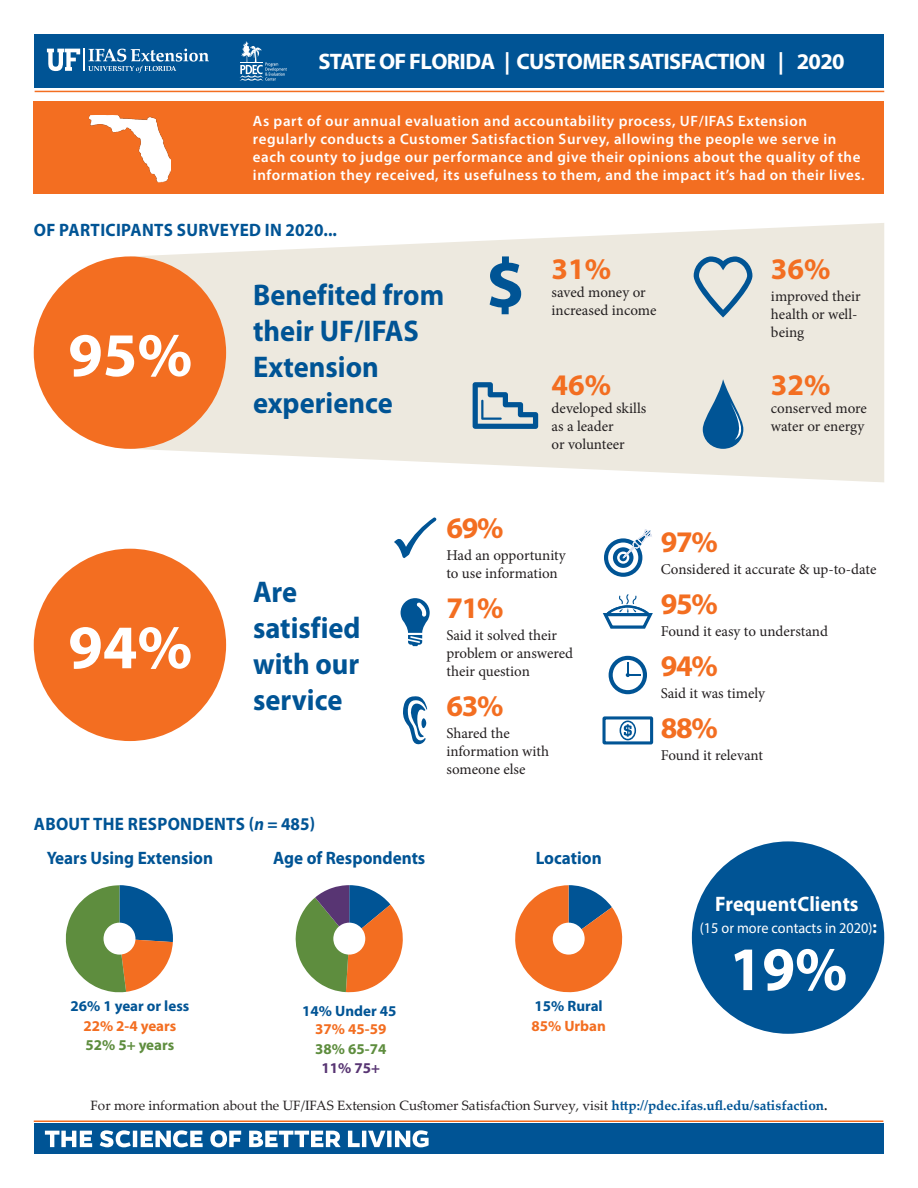
<style>
.page{position:relative;width:918px;height:1188px;background:#fff}
.page>*{position:absolute;margin:0;border:0;box-sizing:border-box;transform-origin:0 0}
.location_head{font:150px "Chartwell Pies";color:#005495}
.location_head-2{font:700 62.4px "Myriad Pro";color:#fff}
.location_head-3{font:700 62.4px "Myriad Pro";color:#fff;scale:.95 1}
.location_head-4{font:700 30px/36px "Myriad Pro";color:#005495;scale:.95 1}
.big_number{font:700 30px "Myriad Pro";letter-spacing:-.04em;color:#f36e21}
.page_header{font:700 22.5px "Myriad Pro";letter-spacing:-.03em;color:#fff}
.location_head-5{font:700 21px "Myriad Pro";color:#fff;scale:.95 1}
.location_head-6{font:700 18px "Myriad Pro";letter-spacing:.02em;color:#005495;scale:.95 1}
.location_head-7{font:700 18px "Myriad Pro";color:#005495;scale:.95 1}
.body{font:15px/18px "Minion Pro";letter-spacing:-.005em;color:#231f20}
.t1{font:600 15px/18px "Myriad Pro";letter-spacing:.04em;color:#fff}
.location_head-8{font:700 15px/19.5px "Myriad Pro";color:#f36e21;text-align:center}
.location_head-9{font:700 15px "Myriad Pro";color:#005495}
.location_head-10{font:15px "Myriad Pro";color:#fff;scale:.95 1}
.location_head-11{font:700 15px "Myriad Pro";color:#5e8d3e}
.body-2{font:13.5px "Palatino Linotype";color:#231f20}
.s1{font-style:italic}
.s2{color:#f36e21}
.s3{color:#5e8d3e}
.s4{color:#fff}
.s5{color:#583573}
.s6{font-weight:700;font-size:18px}
.s7{font-weight:700;color:#005495}
.s8{font-weight:700}
</style>
<div class="page">
<svg style="left:140px;top:223px;width:744px;height:259px;background:#efece3"></svg>
<div style="left:34px;top:256px;width:192px;height:193px;background:#f36e21;border-radius:50%"></div>
<svg style="left:490px;top:256px;width:31px;height:58px;background:#749db9"></svg>
<svg style="left:473px;top:382px;width:65px;height:47px;background:#96b2c4"></svg>
<svg style="left:703px;top:379px;width:40px;height:70px;background:#5287ae"></svg>
<svg style="left:730px;top:402px;width:18px;height:38px"></svg>
<svg style="left:694px;top:256px;width:58px;height:62px;background:#b0c3cc"></svg>
<div style="left:35px;top:34px;width:849px;height:54px;background:#005495"></div>
<hr style="left:35px;top:91px;width:849px;height:1px;background:#f36e21">
<div style="left:34px;top:1124px;width:849px;height:30px;background:#005495"></div>
<hr style="left:34px;top:1120px;width:849px;height:2px;background:#f36e21">
<svg style="left:47px;top:49px;width:162px;height:24px"></svg>
<svg style="left:240px;top:41px;width:47px;height:40px"></svg>
<div style="left:34px;top:101px;width:850px;height:93px;background:#f36e21"></div>
<img style="left:90px;top:115px;width:80px;height:68px">
<div style="left:34px;top:549px;width:192px;height:192px;background:#f36e21;border-radius:50%"></div>
<svg style="left:45px;top:1130px;width:384px;height:17px"></svg>
<div style="left:692px;top:841px;width:192px;height:193px;background:#005495;border-radius:50%"></div>
<svg style="left:394px;top:517px;width:43px;height:42px"></svg>
<svg style="left:401px;top:598px;width:29px;height:48px"></svg>
<svg style="left:403px;top:696px;width:24px;height:49px"></svg>
<svg style="left:604px;top:529px;width:48px;height:48px"></svg>
<svg style="left:602px;top:594px;width:51px;height:35px"></svg>
<svg style="left:609px;top:656px;width:38px;height:38px"></svg>
<svg style="left:602px;top:716px;width:52px;height:29px"></svg>
<p class="page_header" style="left:318px;top:47px;width:528px">STATE OF FLORIDA | CUSTOMERSATISFACTION | 2020</p>
<p class="t1" style="left:253px;top:112px;width:613px">As part of our annual evaluation and accountability process, UF/IFAS Extension regularly conducts a Customer Satisfaction Survey, allowing the people we serve in each county to judge our performance and give their opinions about the quality of the information they received, its usefulness to them, and the impact it’s had on their lives.</p>
<p class="location_head-6" style="left:34px;top:218px;width:320px">OF PARTICIPANTS SURVEYED IN 2020...</p>
<p class="location_head-2" style="left:68px;top:314px;width:126px">95%</p>
<p class="location_head-4" style="left:253px;top:276px;width:203px">Benefited from their UF/IFAS<br>Extension experience</p>
<p class="big_number" style="left:552px;top:249px;width:61px">31%</p>
<p class="body" style="left:552px;top:283px;width:106px">saved money or increased income</p>
<p class="big_number" style="left:552px;top:365px;width:61px">46%</p>
<p class="body" style="left:552px;top:399px;width:96px">developed skills as a leader<br>or volunteer</p>
<p class="big_number" style="left:771px;top:249px;width:61px">36%</p>
<p class="body" style="left:771px;top:287px;width:91px">improved their health or well&shy;being</p>
<p class="big_number" style="left:771px;top:365px;width:61px">32%</p>
<p class="body" style="left:771px;top:399px;width:97px">conserved more water or energy</p>
<p class="location_head-2" style="left:68px;top:607px;width:126px">94%</p>
<h3 class="location_head-4" style="left:253px;top:573px;width:115px">Are satisfied with our service</h3>
<p class="big_number" style="left:446px;top:508px;width:59px">69%</p>
<p class="body" style="left:446px;top:546px;width:121px">Had an opportunity to use information</p>
<p class="big_number" style="left:446px;top:588px;width:59px">71%</p>
<p class="body" style="left:446px;top:626px;width:128px">Said it solved their problem or answered their question</p>
<p class="big_number" style="left:446px;top:687px;width:59px">63%</p>
<p class="body" style="left:446px;top:725px;width:104px">Shared the information with someone else</p>
<p class="location_head-6" style="left:34px;top:812px;width:298px">ABOUT THE RESPONDENTS (<span class="s1">n</span> = 485)</p>
<p class="location_head-7" style="left:47px;top:846px;width:177px">Years Using Extension</p>
<p class="location_head" style="left:59px;top:847px;width:687px">26+<span class="s2">2</span><span class="s3">52</span><span class="s4">n</span> 14<span class="s2">7</span><span class="s3">38</span><span class="s5">11</span><span class="s4">+n</span>15+<span class="s2">85</span><span class="s4">n</span></p>
<p class="location_head-9" style="left:71px;top:996px;width:120px">26% 1 year or less</p>
<p class="location_head-8" style="left:83px;top:1015px;width:95px">22% 2-4 years</p>
<p class="location_head-11" style="left:86px;top:1035px;width:90px">52% 5+ years</p>
<p class="location_head-7" style="left:273px;top:846px;width:162px">Age of Respondents</p>
<p class="location_head-7" style="left:536px;top:846px;width:71px">Location</p>
<p class="location_head-9" style="left:535px;top:996px;width:70px">15% Rural</p>
<p class="location_head-8" style="left:531px;top:1015px;width:76px">85% Urban</p>
<p class="location_head-9" style="left:302px;top:1001px;width:96px">14% Under 45</p>
<p class="location_head-8" style="left:315px;top:1019px;width:73px">37% 45-59<br><span class="s3">38% 65-74<br></span><span class="s5">11% 75+</span></p>
<p class="big_number" style="left:661px;top:522px;width:59px">97%</p>
<p class="body" style="left:661px;top:560px;width:217px">Considered it accurate &amp; up-to-date</p>
<p class="big_number" style="left:661px;top:584px;width:59px">95%</p>
<p class="body" style="left:661px;top:622px;width:169px">Found it easy to understand</p>
<p class="big_number" style="left:661px;top:646px;width:59px">94%</p>
<p class="body" style="left:661px;top:684px;width:106px">Said it was timely</p>
<p class="big_number" style="left:661px;top:709px;width:59px">88%</p>
<p class="body" style="left:661px;top:747px;width:104px">Found it relevant</p>
<p class="location_head-5" style="left:715px;top:890px;width:153px">Frequent Clients</p>
<p class="location_head-10" style="left:700px;top:919px;width:188px">(15 or more contacts in 2020)<span class="s6">:</span></p>
<p class="location_head-3" style="left:729px;top:928px;width:126px">19%</p>
<p class="body-2" style="left:90px;top:1096px;width:739px">For more information about the UF/IFAS Extension Customer Satisfaction Survey, visit <span class="s7">http://pdec.ifas.ufl.edu/satisfaction</span><span class="s8">.</span></p>
</div>
